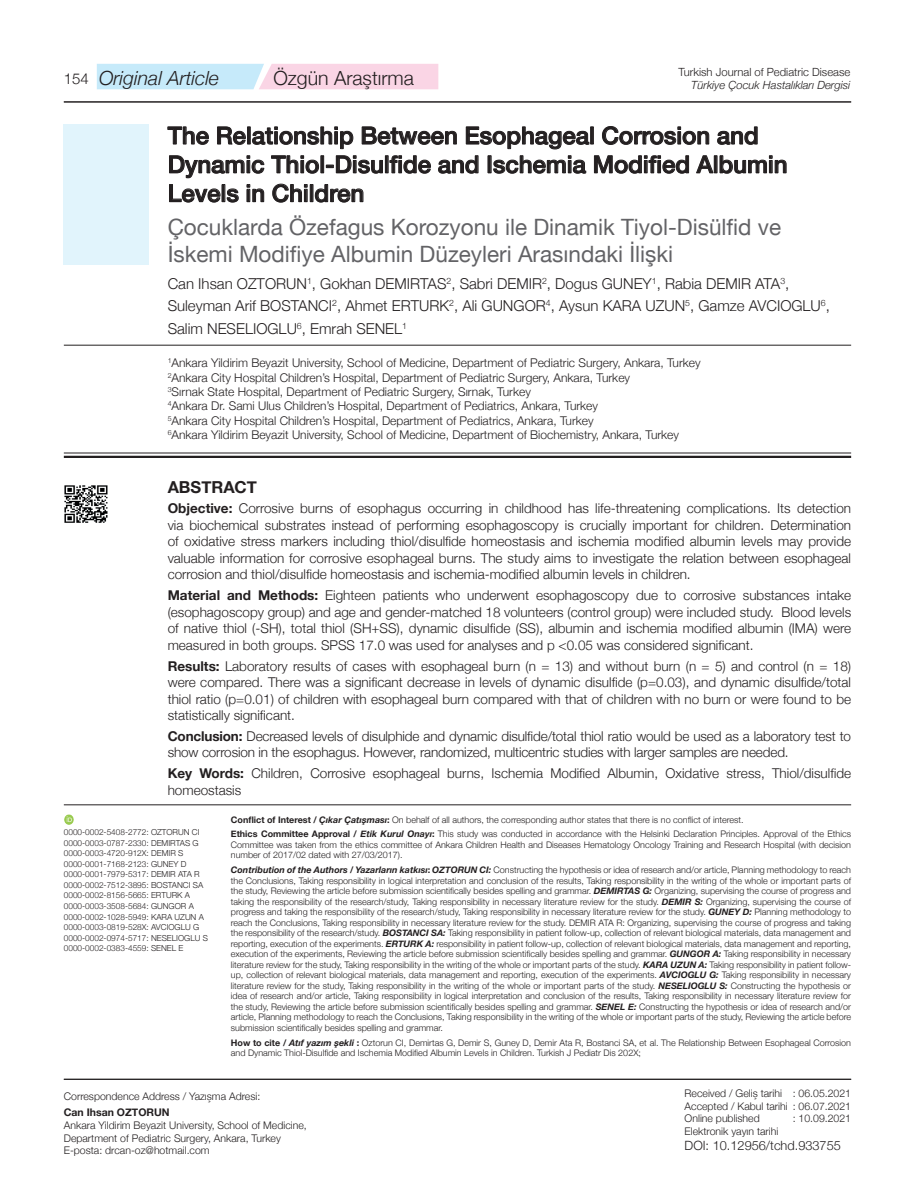
<style>
.page{position:relative;width:915px;height:1191px;background:#fff}
.page>*{position:absolute;margin:0;border:0;box-sizing:border-box;transform-origin:0 0}
.t1{font:500 24px/28.8px "Helvetica Neue";color:#231f20}
.t2{font:22.5px/27px "Helvetica Neue";color:#636366}
.t3{font:italic 300 19.5px "Helvetica Neue";color:#231f20}
.t4{font:300 19.5px "Helvetica Neue";color:#231f20}
.t5{font:700 16.5px "Helvetica Neue";color:#231f20}
.t6{font:300 15px/22.5px "Helvetica Neue";color:#231f20}
.t7{font:300 13.5px/16.5px "Helvetica Neue";color:#231f20;text-align:justify}
.t8{font:300 12.75px "Helvetica Neue";color:#231f20}
.t9{font:300 12px/14.4px "Helvetica Neue";color:#231f20}
.t10{font:300 11.25px "Helvetica Neue";color:#231f20}
.t11{font:italic 300 11.25px "Helvetica Neue";color:#231f20}
.t12{font:300 10.5px/12.6px "Helvetica Neue";color:#231f20}
.t13{font:700 10.5px "Helvetica Neue";color:#231f20}
.t14{font:300 9px/10.5px "Helvetica Neue";color:#231f20}
.t15{font:300 8.25px/10.5px "Helvetica Neue";color:#231f20}
.s1{font-weight:700}
.s2{font-weight:700;font-style:italic}
</style>
<div class="page">
<hr style="left:64px;top:345px;width:786px;height:1px;background:#231f20">
<hr style="left:64px;top:1079px;width:786px;height:1px;background:#231f20">
<hr style="left:64px;top:456px;width:786px;height:2px;background:#231f20">
<hr style="left:64px;top:452px;width:786px;height:1px;background:#231f20">
<hr style="left:64px;top:102px;width:786px;height:1px;background:#231f20">
<svg style="left:167px;top:126px;width:619px;height:77px"></svg>
<div style="left:64px;top:124px;width:85px;height:140px;background:#e1f4fc"></div>
<svg style="left:97px;top:64px;width:341px;height:25px;background:#e1dfef"></svg>
<img style="left:64px;top:485px;width:44px;height:38px">
<svg style="left:64px;top:814px;width:10px;height:11px"></svg>
<hr style="left:64px;top:804px;width:786px;height:1px;background:#231f20">
<h3 class="t6" style="left:64px;top:66px;width:27px">154</h3>
<h3 class="t3" style="left:99px;top:62px;width:121px">Original Article</h3>
<h3 class="t4" style="left:273px;top:62px;width:142px">Özgün Araştırma</h3>
<p class="t10" style="left:678px;top:63px;width:173px">Turkish Journal of Pediatric Disease</p>
<p class="t11" style="left:691px;top:76px;width:160px">Türkiye Çocuk Hastalıkları Dergisi</p>
<h1 class="t1" style="left:168px;top:119px;width:621px">The Relationship Between Esophageal Corrosion and<br>Dynamic Thiol-Disulfide and Ischemia Modified Albumin<br>Levels in Children</h1>
<h2 class="t2" style="left:168px;top:215px;width:614px">Çocuklarda Özefagus Korozyonu ile Dinamik Tiyol-Disülfid ve<br>İskemi Modifiye Albumin Düzeyleri Arasındaki İlişki</h2>
<h3 class="t6" style="left:168px;top:271px;width:663px">Can Ihsan OZTORUN<sup>1</sup>, Gokhan DEMIRTAS<sup>2</sup>, Sabri DEMIR<sup>2</sup>, Dogus GUNEY<sup>1</sup>, Rabia DEMIR ATA<sup>3</sup>,<br>Suleyman Arif BOSTANCI<sup>2</sup>, Ahmet ERTURK<sup>2</sup>, Ali GUNGOR<sup>4</sup>, Aysun KARA UZUN<sup>5</sup>, Gamze AVCIOGLU<sup>6</sup>,<br>Salim NESELIOGLU<sup>6</sup>, Emrah SENEL<sup>1</sup></h3>
<p class="t9" style="left:168px;top:355px;width:534px"><sup>1</sup>Ankara Yildirim Beyazit University, School of Medicine, Department of Pediatric Surgery, Ankara, Turkey <sup>2</sup>Ankara City Hospital Children’s Hospital, Department of Pediatric Surgery, Ankara, Turkey<br><sup>3</sup>Sırnak State Hospital, Department of Pediatric Surgery, Sırnak, Turkey<br><sup>4</sup>Ankara Dr. Sami Ulus Children’s Hospital, Department of Pediatrics, Ankara, Turkey<br><sup>5</sup>Ankara City Hospital Children’s Hospital, Department of Pediatrics, Ankara, Turkey<br><sup>6</sup>Ankara Yildirim Beyazit University, School of Medicine, Department of Biochemistry, Ankara, Turkey</p>
<h3 class="t5" style="left:168px;top:474px;width:91px">ABSTRACT</h3>
<p class="t7" style="left:168px;top:499px;width:684px"><span class="s1">Objective:</span> Corrosive burns of esophagus occurring in childhood has life-threatening complications. Its detection via biochemical substrates instead of performing esophagoscopy is crucially important for children. Determination of oxidative stress markers including thiol/disulfide homeostasis and ischemia modified albumin levels may provide valuable information for corrosive esophageal burns. The study aims to investigate the relation between esophageal corrosion and thiol/disulfide homeostasis and ischemia-modified albumin levels in children.</p>
<p class="t7" style="left:168px;top:586px;width:684px"><span class="s1">Material and Methods:</span> Eighteen patients who underwent esophagoscopy due to corrosive substances intake (esophagoscopy group) and age and gender-matched 18 volunteers (control group) were included study. Blood levels of native thiol (-SH), total thiol (SH+SS), dynamic disulfide (SS), albumin and ischemia modified albumin (IMA) were measured in both groups. SPSS 17.0 was used for analyses and p &lt;0.05 was considered significant.</p>
<p class="t7" style="left:168px;top:656px;width:684px"><span class="s1">Results:</span> Laboratory results of cases with esophageal burn (n = 13) and without burn (n = 5) and control (n = 18) were compared. There was a significant decrease in levels of dynamic disulfide (p=0.03), and dynamic disulfide/total thiol ratio (p=0.01) of children with esophageal burn compared with that of children with no burn or were found to be statistically significant.</p>
<h3 class="t7" style="left:168px;top:726px;width:684px"><span class="s1">Conclusion:</span> Decreased levels of disulphide and dynamic disulfide/total thiol ratio would be used as a laboratory test to show corrosion in the esophagus. However, randomized, multicentric studies with larger samples are needed.</h3>
<h3 class="t7" style="left:168px;top:764px;width:684px"><span class="s1">Key Words:</span> Children, Corrosive esophageal burns, Ischemia Modified Albumin, Oxidative stress, Thiol/disulfide homeostasis</h3>
<p class="t15" style="left:64px;top:826px;width:145px">0000-0002-5408-2772: OZTORUN CI 0000-0003-0787-2330: DEMIRTAS G 0000-0003-4720-912X: DEMIR S 0000-0001-7168-2123: GUNEY D 0000-0001-7979-5317: DEMIR ATA R 0000-0002-7512-3895: BOSTANCI SA 0000-0002-8156-5665: ERTURK A 0000-0003-3508-5684: GUNGOR A 0000-0002-1028-5949: KARA UZUN A 0000-0003-0819-528X: AVCIOGLU G 0000-0002-0974-5717: NESELIOGLU S 0000-0002-0383-4559: SENEL E</p>
<p class="t14" style="left:231px;top:811px;width:621px;line-height:14.7px"><span class="s1">Conflict of Interest /</span> <span class="s2">Çıkar Çatışması</span><span class="s1">:</span> On behalf of all authors, the corresponding author states that there is no conflict of interest.<br><span class="s1">Ethics Committee Approval /</span> <span class="s2">Etik Kurul Onayı</span><span class="s1">:</span> This study was conducted in accordance with the Helsinki Declaration Principles. Approval of the Ethics</p>
<p class="t14" style="left:231px;top:838px;width:621px">Committee was taken from the ethics committee of Ankara Children Health and Diseases Hematology Oncology Training and Research Hospital (with decision number of 2017/02 dated with 27/03/2017).</p>
<p class="t14" style="left:231px;top:864px;width:621px;text-align:justify"><span class="s2">Contribution of the Authors</span> <span class="s1">/</span> <span class="s2">Yazarların katkısı</span><span class="s1">:</span> <span class="s2">OZTORUN CI:</span> Constructing the hypothesis or idea of research and/or article, Planning methodology to reach the Conclusions, Taking responsibility in logical interpretation and conclusion of the results, Taking responsibility in the writing of the whole or important parts of the study, Reviewing the article before submission scientifically besides spelling and grammar. <span class="s2">DEMIRTAS G:</span> Organizing, supervising the course of progress and taking the responsibility of the research/study, Taking responsibility in necessary literature review for the study. <span class="s2">DEMIR S:</span> Organizing, supervising the course of progress and taking the responsibility of the research/study, Taking responsibility in necessary literature review for the study. <span class="s2">GUNEY D:</span> Planning methodology to reach the Conclusions, Taking responsibility in necessary literature review for the study. DEMIR ATA R: Organizing, supervising the course of progress and taking the responsibility of the research/study. <span class="s2">BOSTANCI SA:</span> Taking responsibility in patient follow-up, collection of relevant biological materials, data management and reporting, execution of the experiments. <span class="s2">ERTURK A:</span> responsibility in patient follow-up, collection of relevant biological materials, data management and reporting, execution of the experiments, Reviewing the article before submission scientifically besides spelling and grammar. <span class="s2">GUNGOR A:</span> Taking responsibility in necessary literature review for the study, Taking responsibility in the writing of the whole or important parts of the study. <span class="s2">KARA UZUN A:</span> Taking responsibility in patient follow&shy;up, collection of relevant biological materials, data management and reporting, execution of the experiments. <span class="s2">AVCIOGLU G:</span> Taking responsibility in necessary literature review for the study, Taking responsibility in the writing of the whole or important parts of the study. <span class="s2">NESELIOGLU S:</span> Constructing the hypothesis or idea of research and/or article, Taking responsibility in logical interpretation and conclusion of the results, Taking responsibility in necessary literature review for the study, Reviewing the article before submission scientifically besides spelling and grammar. <span class="s2">SENEL E:</span> Constructing the hypothesis or idea of research and/or article, Planning methodology to reach the Conclusions, Taking responsibility in the writing of the whole or important parts of the study, Reviewing the article before submission scientifically besides spelling and grammar.</p>
<p class="t14" style="left:231px;top:1036px;width:621px"><span class="s1">How to cite /</span> <span class="s2">Atıf yazım şekli</span> <span class="s1">:</span> Oztorun CI, Demirtas G, Demir S, Guney D, Demir Ata R, Bostanci SA, et al. The Relationship Between Esophageal Corrosion and Dynamic Thiol-Disulfide and Ischemia Modified Albumin Levels in Children. Turkish J Pediatr Dis 202X;</p>
<p class="t12" style="left:64px;top:1088px;width:198px">Correspondence Address / Yazışma Adresi:</p>
<p class="t13" style="left:64px;top:1104px;width:107px">Can Ihsan OZTORUN</p>
<p class="t12" style="left:64px;top:1118px;width:244px">Ankara Yildirim Beyazit University, School of Medicine,<br>Department of Pediatric Surgery, Ankara, Turkey<br>E-posta: drcan-oz@hotmail.com</p>
<p class="t12" style="left:684px;top:1086px;width:168px;text-align:justify">Received / Geliş tarihi : 06.05.2021<br>Accepted / Kabul tarihi : 06.07.2021<br>Online published</p>
<p class="t12" style="left:792px;top:1111px;width:60px">: 10.09.2021</p>
<p class="t12" style="left:684px;top:1124px;width:95px">Elektronik yayın tarihi</p>
<h3 class="t8" style="left:684px;top:1135px;width:158px">DOI: 10.12956/tchd.933755</h3>
</div>
